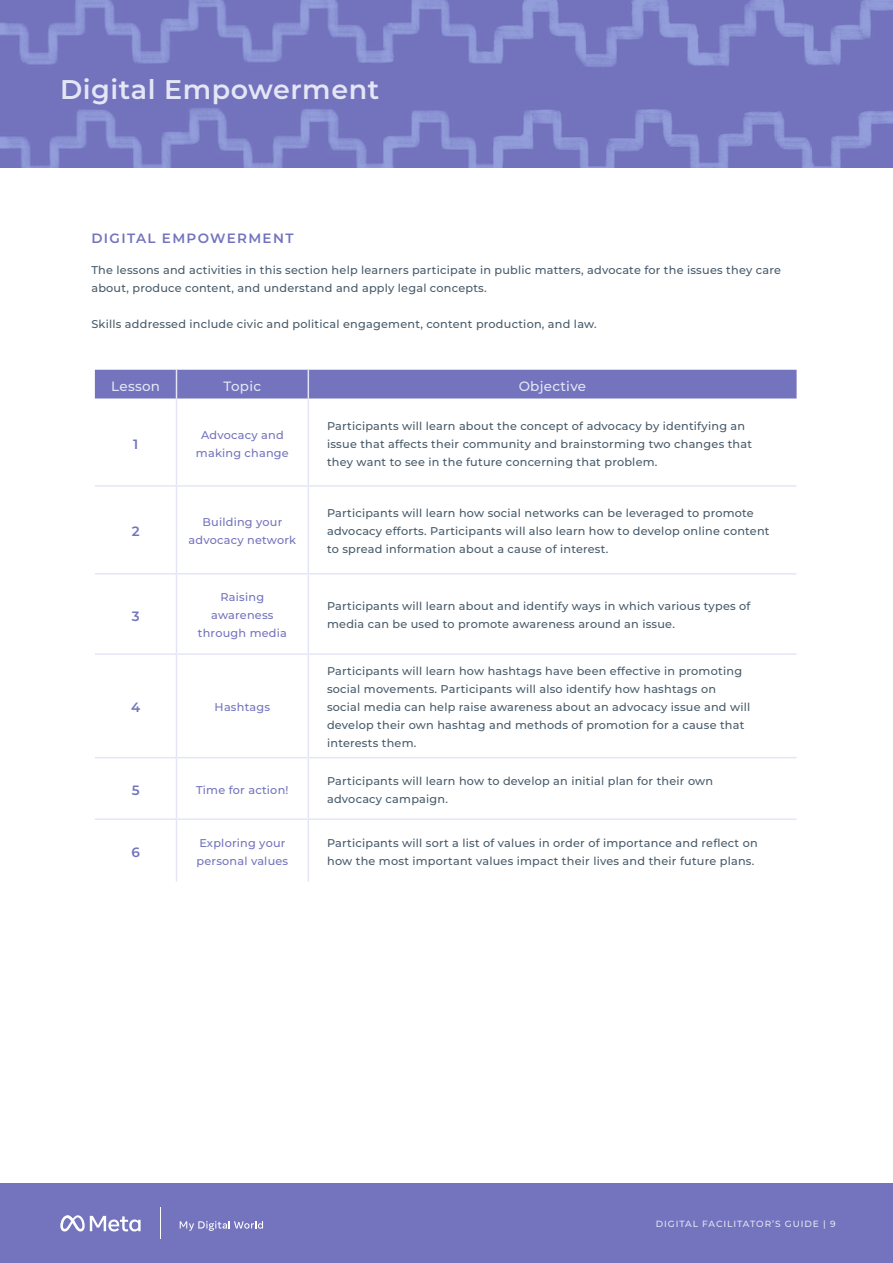
<style>
.page{position:relative;width:893px;height:1263px;background:#fff}
.page>*{position:absolute;margin:0;border:0;box-sizing:border-box;transform-origin:0 0}
.t1{font:600 27px "Montserrat";letter-spacing:.02em;color:#e4e6f5}
.t2{font:600 13.5px "Montserrat";letter-spacing:.1em;color:#7373be}
.t3{font:500 13.5px "Montserrat";letter-spacing:.02em;color:#e4e6f5}
.t4{font:500 11.25px/18px "Montserrat";letter-spacing:.02em;color:#475a69}
.t5{font:500 11.25px/18px "Montserrat";letter-spacing:.02em;color:#7373be;text-align:center}
.t6{font:500 9px "Montserrat";letter-spacing:.1em;color:#e4e6f5}
</style>
<div class="page">
<img style="left:0;top:0;width:892px;height:167px">
<div style="left:95px;top:370px;width:702px;height:28px;background:#7373be"></div>
<hr style="left:176px;top:398px;width:1px;height:87px;background:#e4e6f5">
<hr style="left:308px;top:398px;width:1px;height:87px;background:#e4e6f5">
<hr style="left:95px;top:485px;width:81px;height:2px;background:#e4e6f5">
<hr style="left:176px;top:485px;width:132px;height:2px;background:#e4e6f5">
<hr style="left:176px;top:487px;width:1px;height:86px;background:#e4e6f5">
<hr style="left:308px;top:485px;width:489px;height:2px;background:#e4e6f5">
<hr style="left:308px;top:487px;width:1px;height:86px;background:#e4e6f5">
<hr style="left:95px;top:573px;width:81px;height:2px;background:#e4e6f5">
<hr style="left:176px;top:573px;width:132px;height:2px;background:#e4e6f5">
<hr style="left:176px;top:575px;width:1px;height:78px;background:#e4e6f5">
<hr style="left:308px;top:573px;width:489px;height:2px;background:#e4e6f5">
<hr style="left:308px;top:575px;width:1px;height:78px;background:#e4e6f5">
<hr style="left:95px;top:653px;width:81px;height:2px;background:#e4e6f5">
<hr style="left:176px;top:653px;width:132px;height:2px;background:#e4e6f5">
<hr style="left:176px;top:655px;width:1px;height:102px;background:#e4e6f5">
<hr style="left:308px;top:653px;width:489px;height:2px;background:#e4e6f5">
<hr style="left:308px;top:655px;width:1px;height:102px;background:#e4e6f5">
<hr style="left:95px;top:757px;width:81px;height:1px;background:#e4e6f5">
<hr style="left:176px;top:757px;width:132px;height:1px;background:#e4e6f5">
<hr style="left:176px;top:758px;width:1px;height:60px;background:#e4e6f5">
<hr style="left:308px;top:757px;width:489px;height:1px;background:#e4e6f5">
<hr style="left:308px;top:758px;width:1px;height:60px;background:#e4e6f5">
<hr style="left:95px;top:818px;width:81px;height:2px;background:#e4e6f5">
<hr style="left:176px;top:818px;width:132px;height:2px;background:#e4e6f5">
<hr style="left:176px;top:820px;width:1px;height:61px;background:#e4e6f5">
<hr style="left:308px;top:818px;width:489px;height:2px;background:#e4e6f5">
<hr style="left:308px;top:820px;width:1px;height:61px;background:#e4e6f5">
<div style="left:0;top:1183px;width:893px;height:80px;background:#7373be"></div>
<svg style="left:180px;top:1221px;width:83px;height:10px"></svg>
<hr style="left:160px;top:1207px;width:1px;height:32px;background:#fff">
<svg style="left:60px;top:1215px;width:81px;height:17px"></svg>
<h1 class="t1" style="left:60px;top:71px;width:321px">Digital Empowerment</h1>
<p class="t2" style="left:91px;top:229px;width:204px">DIGITAL EMPOWERMENT</p>
<p class="t4" style="left:91px;top:260px;width:691px">The lessons and activities in this section help learners participate in public matters, advocate for the issues they care about, produce content, and understand and apply legal concepts.</p>
<p class="t4" style="left:91px;top:314px;width:507px">Skills addressed include civic and political engagement, content production, and law.</p>
<p class="t3" style="left:111px;top:376px;width:50px">Lesson</p>
<p class="t3" style="left:224px;top:376px;width:39px">Topic</p>
<p class="t3" style="left:519px;top:376px;width:69px">Objective</p>
<p class="t2" style="left:133px;top:434px;width:7px">1</p>
<p class="t5" style="left:196px;top:425px;width:94px">Advocacy and making change</p>
<p class="t4" style="left:327px;top:416px;width:427px">Participants will learn about the concept of advocacy by identifying an issue that affects their community and brainstorming two changes that they want to see in the future concerning that problem.</p>
<p class="t2" style="left:132px;top:522px;width:9px">2</p>
<p class="t5" style="left:189px;top:513px;width:109px">Building your advocacy network</p>
<p class="t4" style="left:327px;top:504px;width:444px">Participants will learn how social networks can be leveraged to promote advocacy efforts. Participants will also learn how to develop online content to spread information about a cause of interest.</p>
<p class="t2" style="left:132px;top:606px;width:9px">3</p>
<p class="t5" style="left:198px;top:588px;width:91px">Raising awareness through media</p>
<p class="t4" style="left:327px;top:597px;width:425px">Participants will learn about and identify ways in which various types of media can be used to promote awareness around an issue.</p>
<p class="t2" style="left:131px;top:698px;width:11px">4</p>
<p class="t5" style="left:215px;top:698px;width:57px">Hashtags</p>
<p class="t4" style="left:327px;top:662px;width:425px">Participants will learn how hashtags have been effective in promoting social movements. Participants will also identify how hashtags on social media can help raise awareness about an advocacy issue and will develop their own hashtag and methods of promotion for a cause that interests them.</p>
<p class="t2" style="left:132px;top:780px;width:9px">5</p>
<p class="t5" style="left:196px;top:780px;width:94px">Time for action!</p>
<p class="t4" style="left:327px;top:771px;width:388px">Participants will learn how to develop an initial plan for their own advocacy campaign.</p>
<p class="t2" style="left:131px;top:842px;width:10px">6</p>
<p class="t5" style="left:197px;top:833px;width:93px;text-align:left">Exploring your personal values</p>
<p class="t4" style="left:327px;top:833px;width:432px">Participants will sort a list of values in order of importance and reflect on how the most important values impact their lives and their future plans.</p>
<p class="t6" style="left:656px;top:1218px;width:181px">DIGITAL FACILITATOR’S GUIDE | 9</p>
</div>
